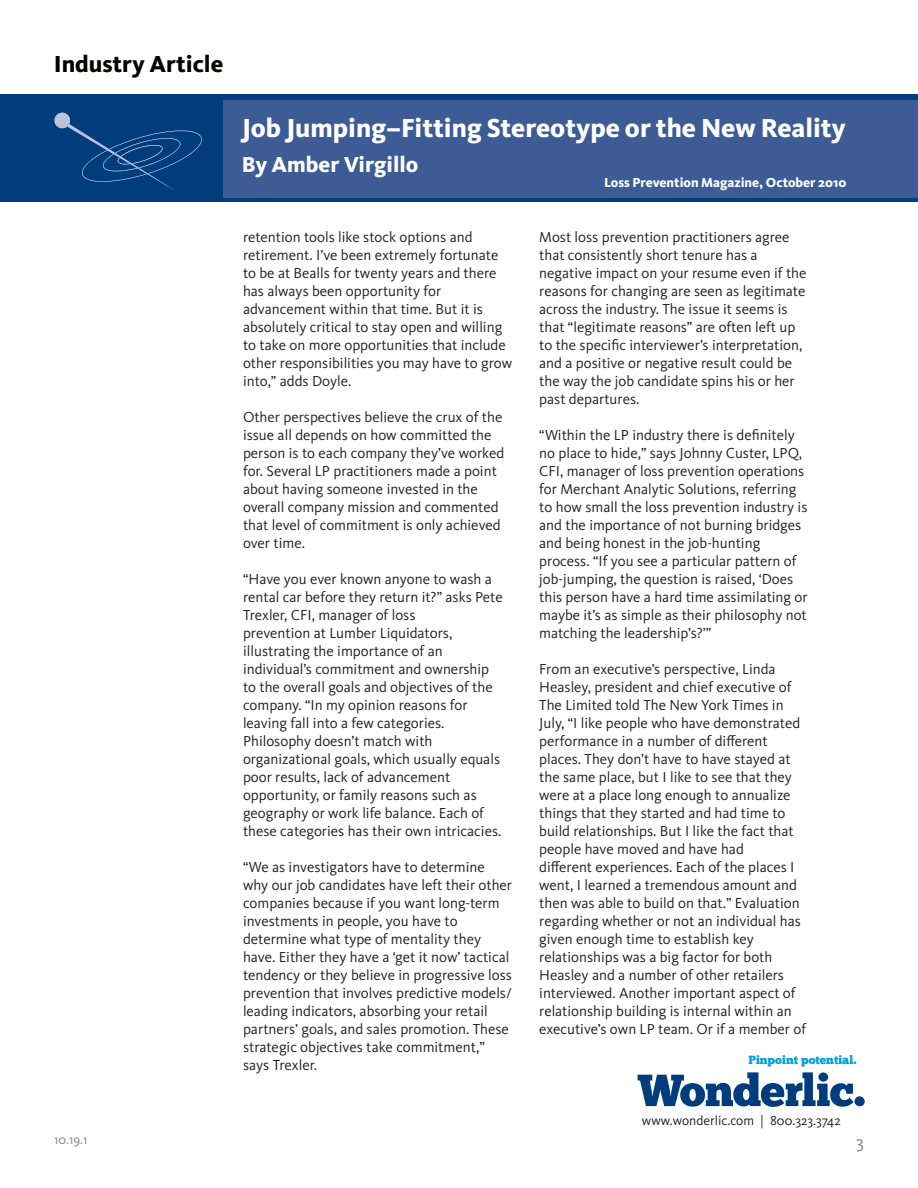
<style>
.page{position:relative;width:918px;height:1188px;background:#fff}
.page>*{position:absolute;margin:0;border:0;box-sizing:border-box;transform-origin:0 0}
.t1{font:800 27px "Kievit OT";color:#fff}
.t2{font:800 24px "Kievit OT";color:#040503}
.t3{font:800 22.5px "Kievit OT";color:#fff}
.t4{font:18px "Kievit OT";color:#808285}
.t5{font:15px/18px "Kievit OT";color:#231f20}
.t6{font:800 13.5px "Kievit OT";color:#fff}
.t7{font:13.5px "Kievit OT";color:#231f20}
.t8{font:13.5px "Kievit OT";color:#808285}
.t9{font:12px "Chunk Five";color:#069ddc}
</style>
<div class="page">
<svg style="left:638px;top:1072px;width:216px;height:35px"></svg>
<div style="left:854px;top:1096px;width:11px;height:10px;background:#013d7d;border-radius:50%"></div>
<div style="left:0;top:94px;width:918px;height:108px;background:#013d7d"></div>
<svg style="left:54px;top:113px;width:148px;height:78px"></svg>
<div style="left:223px;top:100px;width:695px;height:98px;background:#3d5c95"></div>
<h2 class="t2" style="left:54px;top:50px;width:171px">Industry Article</h2>
<h1 class="t1" style="left:242px;top:112px;width:606px">Job Jumping–Fitting Stereotype or the New Reality</h1>
<h3 class="t3" style="left:242px;top:151px;width:178px">By Amber Virgillo</h3>
<p class="t6" style="left:604px;top:175px;width:244px">Loss Prevention Magazine, October 2010</p>
<p class="t5" style="left:243px;top:228px;width:271px">retention tools like stock options and retirement. I’ve been extremely fortunate to be at Bealls for twenty years and there has always been opportunity for advancement within that time. But it is absolutely critical to stay open and willing to take on more opportunities that include other responsibilities you may have to grow into,” adds Doyle.</p>
<p class="t5" style="left:243px;top:408px;width:263px">Other perspectives believe the crux of the issue all depends on how committed the person is to each company they’ve worked for. Several LP practitioners made a point about having someone invested in the overall company mission and commented that level of commitment is only achieved over time.</p>
<p class="t5" style="left:243px;top:570px;width:261px">“Have you ever known anyone to wash a rental car before they return it?” asks Pete Trexler, CFI, manager of loss<br>prevention at Lumber Liquidators, illustrating the importance of an individual’s commitment and ownership to the overall goals and objectives of the company. “In my opinion reasons for leaving fall into a few categories.<br>Philosophy doesn’t match with organizational goals, which usually equals poor results, lack of advancement opportunity, or family reasons such as geography or work life balance. Each of these categories has their own intricacies.</p>
<p class="t5" style="left:243px;top:858px;width:271px">“We as investigators have to determine why our job candidates have left their other companies because if you want long-term investments in people, you have to determine what type of mentality they have. Either they have a ‘get it now’ tactical tendency or they believe in progressive loss prevention that involves predictive models/ leading indicators, absorbing your retail partners’ goals, and sales promotion. These strategic objectives take commitment,” says Trexler.</p>
<p class="t5" style="left:539px;top:228px;width:269px">Most loss prevention practitioners agree that consistently short tenure has a negative impact on your resume even if the reasons for changing are seen as legitimate across the industry. The issue it seems is that “legitimate reasons” are often left up to the specific interviewer’s interpretation, and a positive or negative result could be the way the job candidate spins his or her past departures.</p>
<p class="t5" style="left:539px;top:426px;width:270px">“Within the LP industry there is definitely no place to hide,” says Johnny Custer, LPQ, CFI, manager of loss prevention operations for Merchant Analytic Solutions, referring to how small the loss prevention industry is and the importance of not burning bridges and being honest in the job-hunting process. “If you see a particular pattern of job-jumping, the question is raised, ‘Does this person have a hard time assimilating or maybe it’s as simple as their philosophy not matching the leadership’s?’”</p>
<p class="t5" style="left:539px;top:660px;width:269px">From an executive’s perspective, Linda Heasley, president and chief executive of The Limited told The New York Times in July, “I like people who have demonstrated performance in a number of different places. They don’t have to have stayed at the same place, but I like to see that they were at a place long enough to annualize things that they started and had time to build relationships. But I like the fact that people have moved and have had<br>different experiences. Each of the places I went, I learned a tremendous amount and then was able to build on that.” Evaluation regarding whether or not an individual has given enough time to establish key relationships was a big factor for both Heasley and a number of other retailers interviewed. Another important aspect of relationship building is internal within an executive’s own LP team. Or if a member of</p>
<p class="t9" style="left:748px;top:1054px;width:110px">Pinpoint potential.</p>
<p class="t7" style="left:642px;top:1113px;width:201px">www.wonderlic.com | 800.323.3742</p>
<p class="t8" style="left:54px;top:1132px;width:35px">10.19.1</p>
<p class="t4" style="left:856px;top:1132px;width:9px">3</p>
</div>
